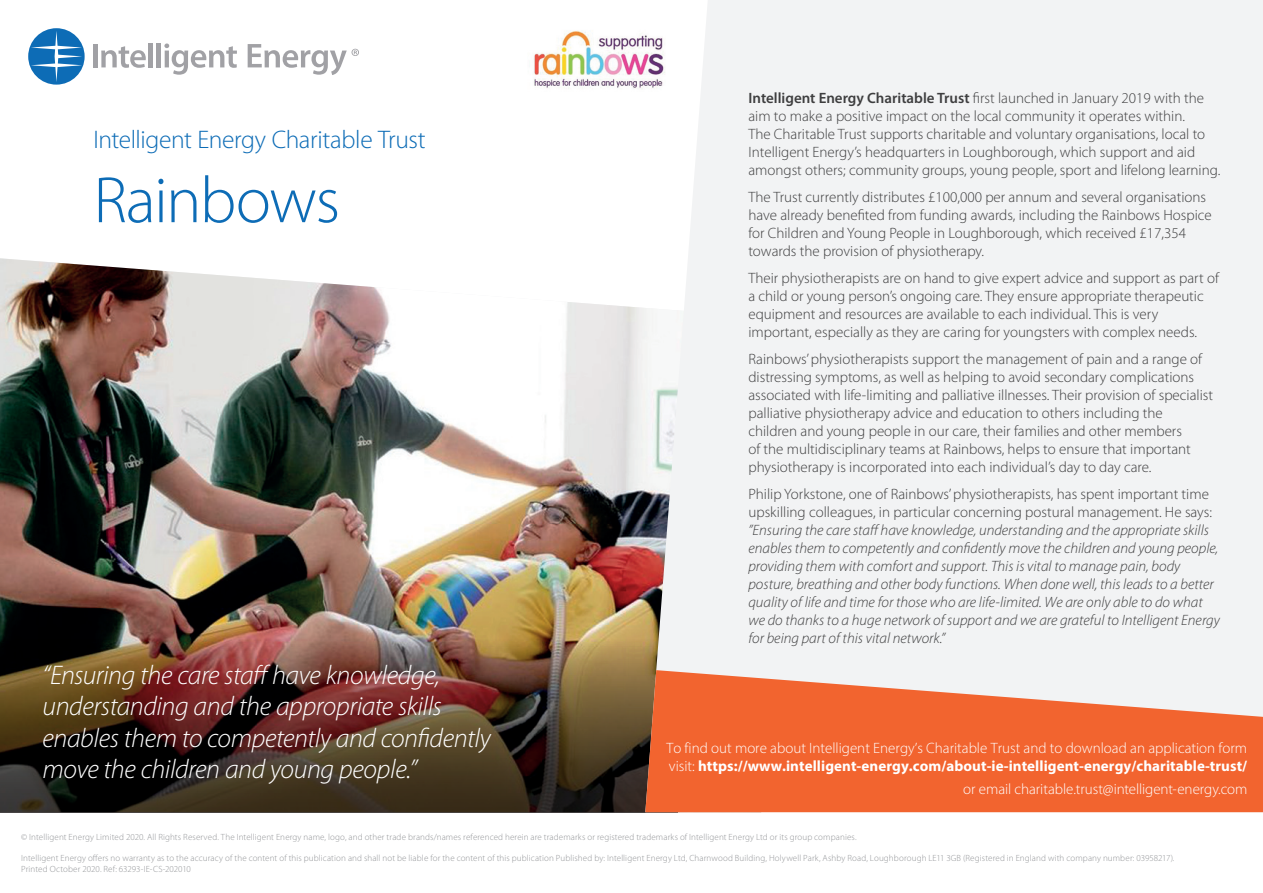
<style>
.page{position:relative;width:1263px;height:893px;background:#fff}
.page>*{position:absolute;margin:0;border:0;box-sizing:border-box;transform-origin:0 0}
.t1{font:300 66px "Myriad Pro";letter-spacing:-.025em;color:#0d6cb6}
.t2{font:italic 300 27px/31.5px "Myriad Pro";letter-spacing:-.015em;color:#fff}
.t3{font:300 25.5px "Myriad Pro";letter-spacing:-.015em;color:#0d6cb6}
.t4{font:300 15px/18px "Myriad Pro";color:#3e3e3f}
.t5{font:italic 300 15px/18px "Myriad Pro";color:#3e3e3f}
.t6{font:300 15px/18px "Myriad Pro";color:#fff}
.t7{font:300 9px/10.5px "Myriad Pro";letter-spacing:.015em;color:#939598}
.s1{font-weight:600}
.s2{font-weight:700}
</style>
<div class="page">
<img style="left:0;top:258px;width:645px;height:382px">
<img style="left:0;top:640px;width:645px;height:172px">
<div style="left:645px;top:0;width:618px;height:670px;background:#f2f3f4"></div>
<svg style="left:645px;top:670px;width:618px;height:142px;fill:#f2642f"></svg>
<img style="left:534px;top:28px;width:134px;height:66px">
<hr style="left:93px;top:44px;width:4px;height:23px;background:#a1a1a5">
<svg style="left:101px;top:46px;width:45px;height:22px"></svg>
<hr style="left:149px;top:43px;width:4px;height:24px;background:#a1a1a5">
<hr style="left:157px;top:43px;width:4px;height:24px;background:#a1a1a5">
<svg style="left:164px;top:44px;width:73px;height:31px"></svg>
<svg style="left:248px;top:44px;width:111px;height:31px"></svg>
<svg style="left:28px;top:28px;width:57px;height:57px"></svg>
<h3 class="t3" style="left:94px;top:125px;width:334px">Intelligent Energy Charitable Trust</h3>
<h1 class="t1" style="left:94px;top:164px;width:248px">Rainbows</h1>
<h2 class="t2" style="left:43px;top:660px;width:450px">“Ensuring the care staff have knowledge, understanding and the appropriate skills enables them to competently and confidently move the children and young people.”</h2>
<p class="t4" style="left:748px;top:89px;width:473px"><span class="s1">Intelligent Energy Charitable Trust</span> first launched in January 2019 with the aim to make a positive impact on the local community it operates within.<br>The Charitable Trust supports charitable and voluntary organisations, local to Intelligent Energy’s headquarters in Loughborough, which support and aid amongst others; community groups, young people, sport and lifelong learning.</p>
<p class="t4" style="left:748px;top:188px;width:465px">The Trust currently distributes £100,000 per annum and several organisations have already benefited from funding awards, including the Rainbows Hospice for Children and Young People in Loughborough, which received £17,354 towards the provision of physiotherapy.</p>
<p class="t4" style="left:748px;top:269px;width:472px">Their physiotherapists are on hand to give expert advice and support as part of a child or young person’s ongoing care. They ensure appropriate therapeutic equipment and resources are available to each individual. This is very important, especially as they are caring for youngsters with complex needs.</p>
<p class="t4" style="left:748px;top:350px;width:466px">Rainbows’ physiotherapists support the management of pain and a range of distressing symptoms, as well as helping to avoid secondary complications associated with life-limiting and palliative illnesses. Their provision of specialist palliative physiotherapy advice and education to others including the children and young people in our care, their families and other members<br>of the multidisciplinary teams at Rainbows, helps to ensure that important physiotherapy is incorporated into each individual’s day to day care.</p>
<p class="t4" style="left:748px;top:485px;width:465px">Philip Yorkstone, one of Rainbows’ physiotherapists, has spent important time upskilling colleagues, in particular concerning postural management. He says:</p>
<p class="t5" style="left:748px;top:521px;width:473px">”Ensuring the care staff have knowledge, understanding and the appropriate skills enables them to competently and confidently move the children and young people, providing them with comfort and support. This is vital to manage pain, body posture, breathing and other body functions. When done well, this leads to a better quality of life and time for those who are life-limited. We are only able to do what we do thanks to a huge network of support and we are grateful to Intelligent Energy for being part of this vital network.”</p>
<p class="t6" style="left:666px;top:739px;width:582px">To find out more about Intelligent Energy’s Charitable Trust and to download an application form visit: <span class="s2">https://www.intelligent-energy.com/about-ie-intelligent-energy/charitable-trust/</span></p>
<p class="t6" style="left:963px;top:780px;width:286px">or email charitable.trust@intelligent-energy.com</p>
<p class="t7" style="left:21px;top:832px;width:837px">© Intelligent Energy Limited 2020. All Rights Reserved. The Intelligent Energy name, logo, and other trade brands/names referenced herein are trademarks or registered trademarks of Intelligent Energy Ltd or its group companies.</p>
<p class="t7" style="left:21px;top:853px;width:1155px">Intelligent Energy offers no warranty as to the accuracy of the content of this publication and shall not be liable for the content of this publication Published by: Intelligent Energy Ltd, Charnwood Building, Holywell Park, Ashby Road, Loughborough LE11 3GB (Registered in England with company number: 03958217).<br>Printed October 2020. Ref: 63293-IE-CS-202010</p>
</div>
